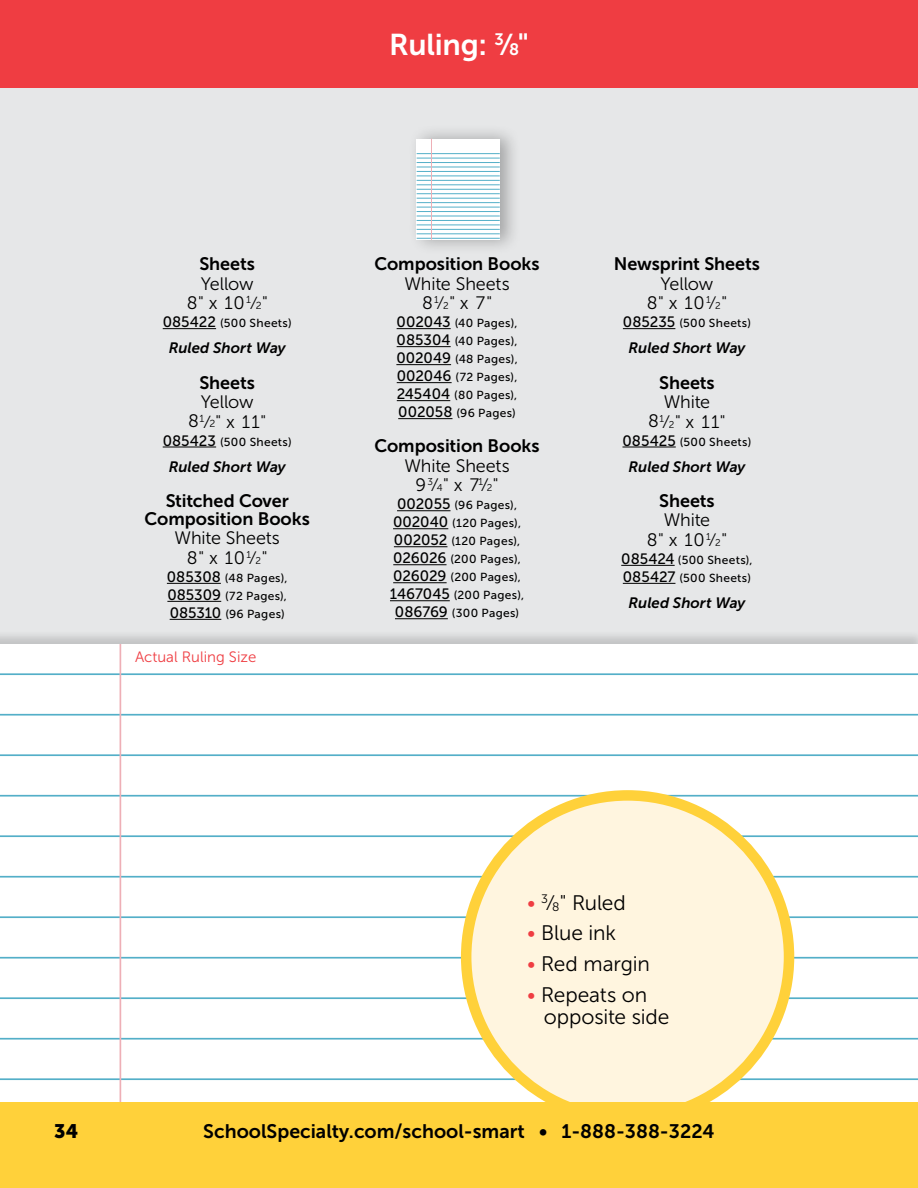
<style>
.page{position:relative;width:918px;height:1188px;background:#fff}
.page>*{position:absolute;margin:0;border:0;box-sizing:border-box;transform-origin:0 0}
.t1{font:30px "Museo Sans 700";letter-spacing:-.01em;color:#fff}
.t2{font:21px/22.5px "Museo Sans 300";letter-spacing:-.005em;color:#000}
.t3{font:19.5px "Museo Sans 700";color:#000}
.t4{font:19.5px "Museo Sans 900";color:#000}
.t5{font:18px/19.5px "Museo Sans 300";letter-spacing:-.01em;color:#000;text-align:center}
.t6{font:18px/18px "Museo Sans 700";color:#000;text-align:center}
.t7{font:italic 15px "Museo Sans 700";color:#000}
.t8{font:15px "Museo Sans 300";color:#ef3d42}
.t9{font:11.7px/18px "Museo Sans 500";letter-spacing:.025em;color:#000;text-align:justify}
.s1{font-size:16.5px}
.s2{font-size:17.4px}
.s3{font-size:10.2px}
.s4{font-size:15px}
.s5{font-size:9.9px}
.s6{color:#ef3d42}
.s7{font-size:12.3px}
</style>
<div class="page">
<div style="left:0;top:77px;width:918px;height:583px;background:#e6e7e8"></div>
<div style="left:0;top:0;width:918px;height:88px;background:#ef3d42"></div>
<div style="left:0;top:630px;width:918px;height:558px;background:#000;opacity:.15"></div>
<div style="left:0;top:644px;width:918px;height:544px;background:#fff"></div>
<hr style="left:0;top:714px;width:918px;height:2px;background:#53afc8">
<hr style="left:0;top:795px;width:918px;height:2px;background:#53afc8">
<hr style="left:0;top:876px;width:918px;height:2px;background:#53afc8">
<hr style="left:0;top:957px;width:918px;height:2px;background:#53afc8">
<hr style="left:0;top:673px;width:918px;height:2px;background:#53afc8">
<hr style="left:0;top:754px;width:918px;height:2px;background:#53afc8">
<hr style="left:0;top:835px;width:918px;height:2px;background:#53afc8">
<hr style="left:0;top:916px;width:918px;height:2px;background:#53afc8">
<hr style="left:0;top:997px;width:918px;height:2px;background:#53afc8">
<hr style="left:0;top:1078px;width:918px;height:2px;background:#53afc8">
<hr style="left:0;top:1038px;width:918px;height:2px;background:#53afc8">
<hr style="left:120px;top:644px;width:1px;height:544px;background:#eeafb6">
<div style="left:466px;top:795px;width:323px;height:323px;background:#fff5df;border-radius:50%"></div>
<div style="left:461px;top:790px;width:333px;height:334px;border:10px solid #ffd13a;border-radius:50%"></div>
<hr style="left:163px;top:328px;width:53px;height:1px;background:#000">
<hr style="left:163px;top:447px;width:53px;height:1px;background:#000">
<hr style="left:167px;top:583px;width:54px;height:1px;background:#000">
<hr style="left:167px;top:601px;width:54px;height:1px;background:#000">
<hr style="left:170px;top:619px;width:51px;height:1px;background:#000">
<hr style="left:397px;top:328px;width:54px;height:1px;background:#000">
<hr style="left:397px;top:346px;width:54px;height:1px;background:#000">
<hr style="left:396px;top:364px;width:55px;height:1px;background:#000">
<hr style="left:397px;top:382px;width:55px;height:1px;background:#000">
<hr style="left:397px;top:400px;width:53px;height:1px;background:#000">
<hr style="left:398px;top:418px;width:55px;height:1px;background:#000">
<hr style="left:397px;top:510px;width:54px;height:1px;background:#000">
<hr style="left:393px;top:528px;width:55px;height:1px;background:#000">
<hr style="left:394px;top:546px;width:53px;height:1px;background:#000">
<hr style="left:393px;top:564px;width:54px;height:1px;background:#000">
<hr style="left:393px;top:582px;width:54px;height:1px;background:#000">
<hr style="left:390px;top:600px;width:60px;height:1px;background:#000">
<hr style="left:395px;top:618px;width:53px;height:1px;background:#000">
<hr style="left:623px;top:328px;width:52px;height:1px;background:#000">
<hr style="left:623px;top:447px;width:53px;height:1px;background:#000">
<hr style="left:621px;top:565px;width:54px;height:1px;background:#000">
<hr style="left:623px;top:583px;width:52px;height:1px;background:#000">
<div style="left:408px;top:124px;width:113px;height:131px;background:#000;opacity:.3"></div>
<svg style="left:417px;top:139px;width:83px;height:101px;background:#f1f8fa"></svg>
<hr style="left:417px;top:158px;width:83px;height:1px;background:#53afc8">
<hr style="left:417px;top:167px;width:83px;height:1px;background:#53afc8">
<hr style="left:417px;top:176px;width:83px;height:1px;background:#53afc8">
<hr style="left:417px;top:185px;width:83px;height:1px;background:#53afc8">
<hr style="left:417px;top:153px;width:83px;height:1px;background:#53afc8">
<hr style="left:417px;top:162px;width:83px;height:1px;background:#53afc8">
<hr style="left:417px;top:171px;width:83px;height:1px;background:#53afc8">
<hr style="left:417px;top:180px;width:83px;height:1px;background:#53afc8">
<hr style="left:417px;top:189px;width:83px;height:1px;background:#53afc8">
<hr style="left:417px;top:198px;width:83px;height:1px;background:#53afc8">
<hr style="left:417px;top:207px;width:83px;height:1px;background:#53afc8">
<hr style="left:417px;top:216px;width:83px;height:1px;background:#53afc8">
<hr style="left:417px;top:225px;width:83px;height:1px;background:#53afc8">
<hr style="left:417px;top:193px;width:83px;height:1px;background:#53afc8">
<hr style="left:417px;top:202px;width:83px;height:1px;background:#53afc8">
<hr style="left:417px;top:211px;width:83px;height:1px;background:#53afc8">
<hr style="left:417px;top:220px;width:83px;height:1px;background:#53afc8">
<hr style="left:417px;top:229px;width:83px;height:1px;background:#53afc8">
<hr style="left:417px;top:238px;width:83px;height:1px;background:#53afc8">
<hr style="left:417px;top:234px;width:83px;height:1px;background:#53afc8">
<hr style="left:431px;top:139px;width:1px;height:101px;background:#eeafb6">
<div style="left:0;top:1102px;width:918px;height:86px;background:#ffd13a"></div>
<h1 class="t1" style="left:389px;top:28px;width:141px">Ruling: <sup>3</sup>⁄<span class="s1">8</span>"</h1>
<h3 class="t6" style="left:199px;top:255px;width:57px">Sheets</h3>
<h3 class="t5" style="left:187px;top:274px;width:83px">Yellow<br>8" x 10<sup>1</sup><span class="s2">⁄</span><span class="s3">2</span>"</h3>
<p class="t9" style="left:163px;top:314px;width:130px"><span class="s4">085422</span> (500 Sheets)</p>
<p class="t7" style="left:169px;top:340px;width:118px">Ruled Short Way</p>
<h3 class="t6" style="left:199px;top:373px;width:57px">Sheets</h3>
<h3 class="t5" style="left:188px;top:392px;width:80px">Yellow<br>8<sup>1</sup><span class="s2">⁄</span><span class="s3">2</span>" x 11"</h3>
<p class="t9" style="left:163px;top:433px;width:130px"><span class="s4">085423</span> (500 Sheets)</p>
<p class="t7" style="left:169px;top:458px;width:118px">Ruled Short Way</p>
<h3 class="t6" style="left:145px;top:492px;width:167px">Stitched Cover<br>Composition Books</h3>
<h3 class="t5" style="left:175px;top:529px;width:107px">White Sheets<br>8" x 10<sup>1</sup>⁄<span class="s5">2</span>"</h3>
<p class="t9" style="left:167px;top:569px;width:122px"><span class="s4">085308</span> (48 Pages), <span class="s4">085309</span> (72 Pages), <span class="s4">085310</span> (96 Pages)</p>
<p class="t8" style="left:135px;top:649px;width:123px">Actual Ruling Size</p>
<h3 class="t6" style="left:374px;top:255px;width:167px">Composition Books</h3>
<h3 class="t5" style="left:404px;top:274px;width:107px">White Sheets<br>8<sup>1</sup>⁄<span class="s5">2</span>" x 7"</h3>
<p class="t9" style="left:396px;top:314px;width:123px"><span class="s4">002043</span> (40 Pages), <span class="s4">085304</span> (40 Pages), <span class="s4">002049</span> (48 Pages), <span class="s4">002046</span> (72 Pages), <span class="s4">245404</span> (80 Pages), <span class="s4">002058</span> (96 Pages)</p>
<h3 class="t6" style="left:374px;top:437px;width:167px">Composition Books</h3>
<h3 class="t5" style="left:404px;top:456px;width:107px">White Sheets<br>9<sup>3</sup>⁄<span class="s5">4</span>" x 7<sup>1</sup>⁄<span class="s5">2</span>"</h3>
<p class="t9" style="left:390px;top:496px;width:136px;text-align:center"><span class="s4">002055</span> (96 Pages),<br><span class="s4">002040</span> (120 Pages),<br><span class="s4">002052</span> (120 Pages),<br><span class="s4">026026</span> (200 Pages),<br><span class="s4">026029</span> (200 Pages),<br><span class="s4">1467045</span> (200 Pages),<br><span class="s4">086769</span> (300 Pages)</p>
<h3 class="t6" style="left:614px;top:255px;width:148px">Newsprint Sheets</h3>
<h3 class="t5" style="left:647px;top:274px;width:82px">Yellow<br>8" x 10<sup>1</sup>⁄<span class="s5">2</span>"</h3>
<p class="t9" style="left:623px;top:314px;width:130px"><span class="s4">085235</span> (500 Sheets)</p>
<p class="t7" style="left:628px;top:340px;width:118px">Ruled Short Way</p>
<h3 class="t6" style="left:659px;top:373px;width:57px">Sheets</h3>
<h3 class="t5" style="left:648px;top:392px;width:79px">White<br>8<sup>1</sup>⁄<span class="s5">2</span>" x 11"</h3>
<p class="t9" style="left:623px;top:433px;width:130px"><span class="s4">085425</span> (500 Sheets)</p>
<p class="t7" style="left:628px;top:458px;width:118px">Ruled Short Way</p>
<h3 class="t6" style="left:659px;top:492px;width:57px">Sheets</h3>
<h3 class="t5" style="left:647px;top:511px;width:82px">White<br>8" x 10<sup>1</sup>⁄<span class="s5">2</span>"</h3>
<p class="t9" style="left:621px;top:551px;width:133px"><span class="s4">085424</span> (500 Sheets),<br><span class="s4">085427</span> (500 Sheets)</p>
<p class="t7" style="left:628px;top:595px;width:118px">Ruled Short Way</p>
<h2 class="t2" style="left:527px;top:891px;width:100px"><span class="s6">•</span> <sup>3</sup>⁄<span class="s7">8</span>" Ruled</h2>
<h2 class="t2" style="left:527px;top:922px;width:91px"><span class="s6">•</span> Blue ink</h2>
<h2 class="t2" style="left:527px;top:953px;width:124px"><span class="s6">•</span> Red margin</h2>
<h2 class="t2" style="left:544px;top:983px;width:127px;text-indent:-17px"><span class="s6">•</span> Repeats on opposite side</h2>
<h3 class="t4" style="left:54px;top:1120px;width:25px">34</h3>
<h3 class="t3" style="left:203px;top:1120px;width:513px">SchoolSpecialty.com/school-smart • 1-888-388-3224</h3>
</div>
